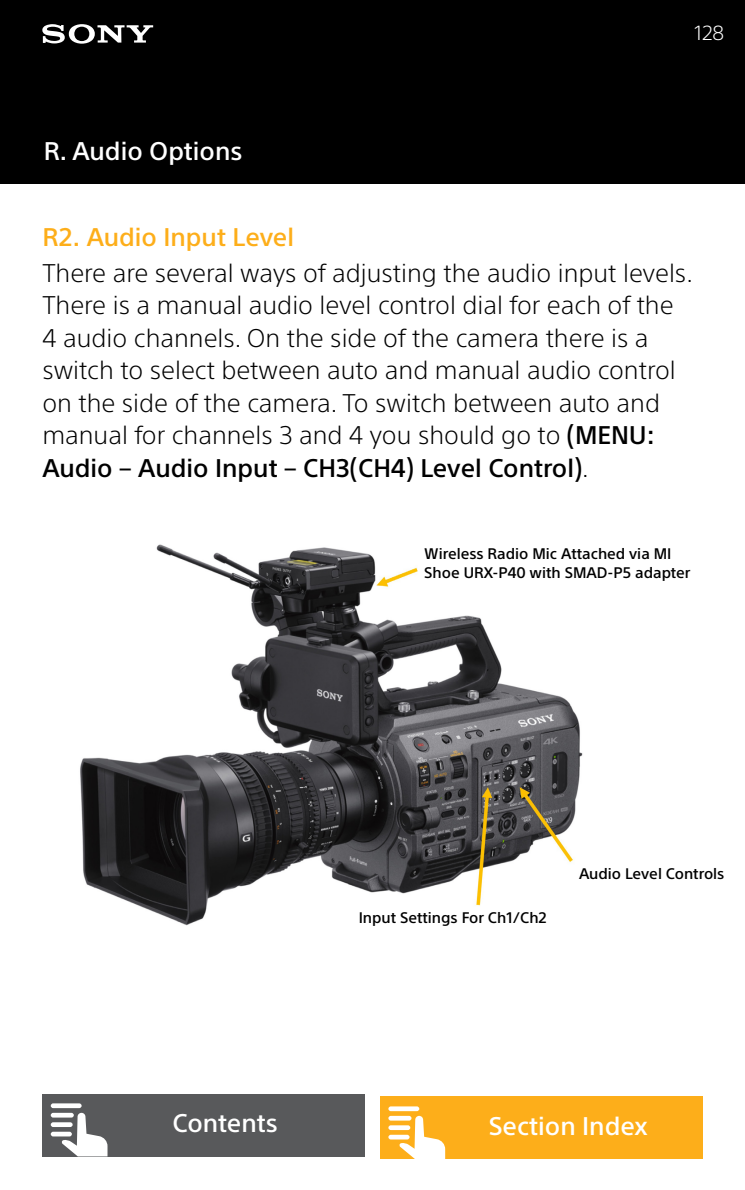
<style>
.page{position:relative;width:745px;height:1190px;background:#fff}
.page>*{position:absolute;margin:0;border:0;box-sizing:border-box;transform-origin:0 0}
.t1{font:300 25px/32.5px "SST Pro";color:#000}
.t2{font:500 25px "SST Std";color:#000}
.t3{font:500 25px "SST Pro";color:#fff}
.t4{font:500 25px "SST Pro";color:#fdae1a}
.t5{font:300 20px "SST Pro";color:#fff}
.t6{font:500 15px/18.8px "SST Pro";color:#000}
.s1{font-family:"SST Std";font-weight:500}
.s2{font-family:"SST Pro";font-weight:300}
</style>
<div class="page">
<div style="left:42px;top:1094px;width:323px;height:62px;background:#58595b"></div>
<svg style="left:51px;top:1103px;width:56px;height:53px"></svg>
<div style="left:0;top:0;width:744px;height:184px;background:#000"></div>
<svg style="left:42px;top:24px;width:111px;height:20px"></svg>
<div style="left:380px;top:1096px;width:322px;height:63px;background:#fdae1a"></div>
<svg style="left:388px;top:1106px;width:57px;height:53px"></svg>
<img style="left:80px;top:544px;width:503px;height:382px">
<div style="left:424px;top:548px;width:278px;height:57px;background:#fff"></div>
<div style="left:358px;top:911px;width:279px;height:58px;background:#fff"></div>
<div style="left:578px;top:868px;width:158px;height:43px;background:#fff"></div>
<p class="t3" style="left:44px;top:136px;width:200px">R. Audio Options</p>
<p class="t5" style="left:694px;top:21px;width:31px">128</p>
<p class="t4" style="left:42px;top:222px;width:253px">R2. Audio Input Level</p>
<p class="t1" style="left:42px;top:256px;width:651px">There are several ways of adjusting the audio input levels.<br>There is a manual audio level control dial for each of the 4 audio channels. On the side of the camera there is a switch to select between auto and manual audio control on the side of the camera. To switch between auto and manual for channels 3 and 4 you should go to <span class="s1">(MENU:</span></p>
<p class="t2" style="left:42px;top:453px;width:547px">Audio – Audio Input – CH3(CH4) Level Control)<span class="s2">.</span></p>
<p class="t6" style="left:424px;top:544px;width:267px">Wireless Radio Mic Attached via MI<br>Shoe URX-P40 with SMAD-P5 adapter</p>
<p class="t3" style="left:172px;top:1108px;width:107px">Contents</p>
<p class="t6" style="left:358px;top:908px;width:189px">Input Settings For Ch1/Ch2</p>
<p class="t6" style="left:578px;top:864px;width:147px">Audio Level Controls</p>
<p class="t3" style="left:488px;top:1111px;width:160px">Section Index</p>
</div>
